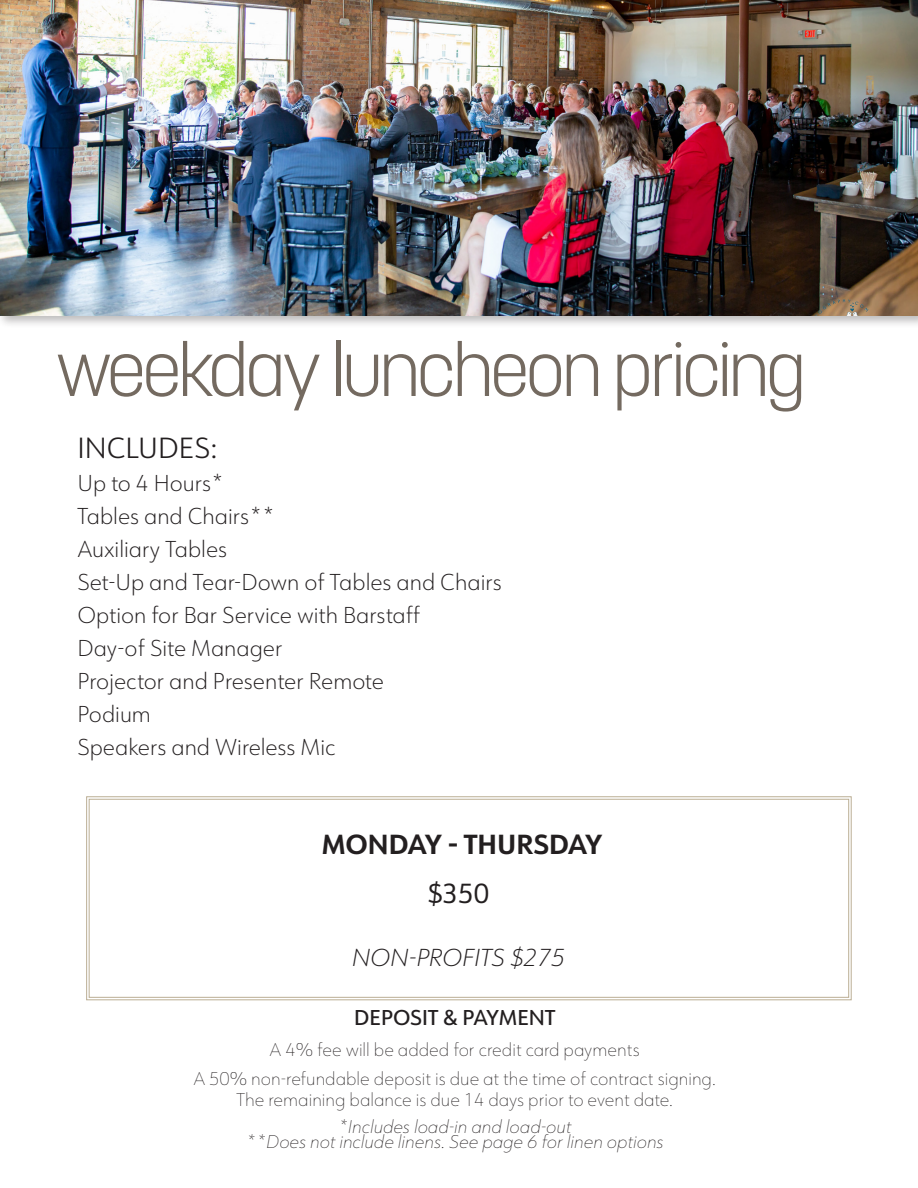
<style>
.page{position:relative;width:918px;height:1188px;background:#fff}
.page>*{position:absolute;margin:0;border:0;box-sizing:border-box;transform-origin:0 0}
.t1{font:300 73.5px "Korolev";letter-spacing:-.04em;color:#746a60}
.t2{font:300 28.5px "URW Form";color:#231f20}
.t3{font:700 27px "URW Form";color:#231f20}
.t4{font:27px "URW Form";color:#231f20}
.t5{font:italic 200 24px "URW Form";color:#231f20}
.t6{font:200 22.5px "URW Form";color:#231f20}
.t7{font:500 21px "URW Form";color:#231f20}
.t8{font:100 18px/21.6px "URW Form";color:#231f20;text-align:center}
.t9{font:italic 100 18px "URW Form";color:#231f20}
</style>
<div class="page">
<svg style="left:86px;top:796px;width:766px;height:204px"></svg>
<div style="left:89px;top:799px;width:760px;height:199px;border:1px solid #bbae94"></div>
<div style="left:0;top:0;width:918px;height:329px;background:#231f20;opacity:.3"></div>
<img style="left:0;top:0;width:918px;height:316px">
<p class="t1" style="left:56px;top:324px;width:751px">weekday luncheon pricing</p>
<p class="t2" style="left:77px;top:429px;width:141px">INCLUDES:</p>
<p class="t6" style="left:77px;top:469px;width:148px">Up to 4 Hours*</p>
<p class="t6" style="left:77px;top:502px;width:199px">Tables and Chairs**</p>
<p class="t6" style="left:77px;top:535px;width:151px">Auxiliary Tables</p>
<p class="t6" style="left:77px;top:568px;width:426px">Set-Up and Tear-Down of Tables and Chairs</p>
<p class="t6" style="left:77px;top:601px;width:344px">Option for Bar Service with Barstaff</p>
<p class="t6" style="left:77px;top:634px;width:207px">Day-of Site Manager</p>
<p class="t6" style="left:77px;top:667px;width:308px">Projector and Presenter Remote</p>
<p class="t6" style="left:77px;top:700px;width:75px">Podium</p>
<p class="t6" style="left:77px;top:733px;width:260px">Speakers and Wireless Mic</p>
<p class="t3" style="left:322px;top:825px;width:282px">MONDAY - THURSDAY</p>
<p class="t4" style="left:427px;top:875px;width:63px">$350</p>
<p class="t5" style="left:352px;top:942px;width:215px">NON-PROFITS $275</p>
<p class="t7" style="left:354px;top:1003px;width:203px">DEPOSIT &amp; PAYMENT</p>
<p class="t8" style="left:270px;top:1039px;width:372px">A 4% fee will be added for credit card payments</p>
<p class="t8" style="left:193px;top:1067px;width:524px">A 50% non-refundable deposit is due at the time of contract signing.<br>The remaining balance is due 14 days prior to event date.</p>
<p class="t9" style="left:338px;top:1115px;width:236px">*Includes load-in and load-out</p>
<p class="t9" style="left:246px;top:1130px;width:420px">**Does not include linens. See page 6 for linen options</p>
</div>
